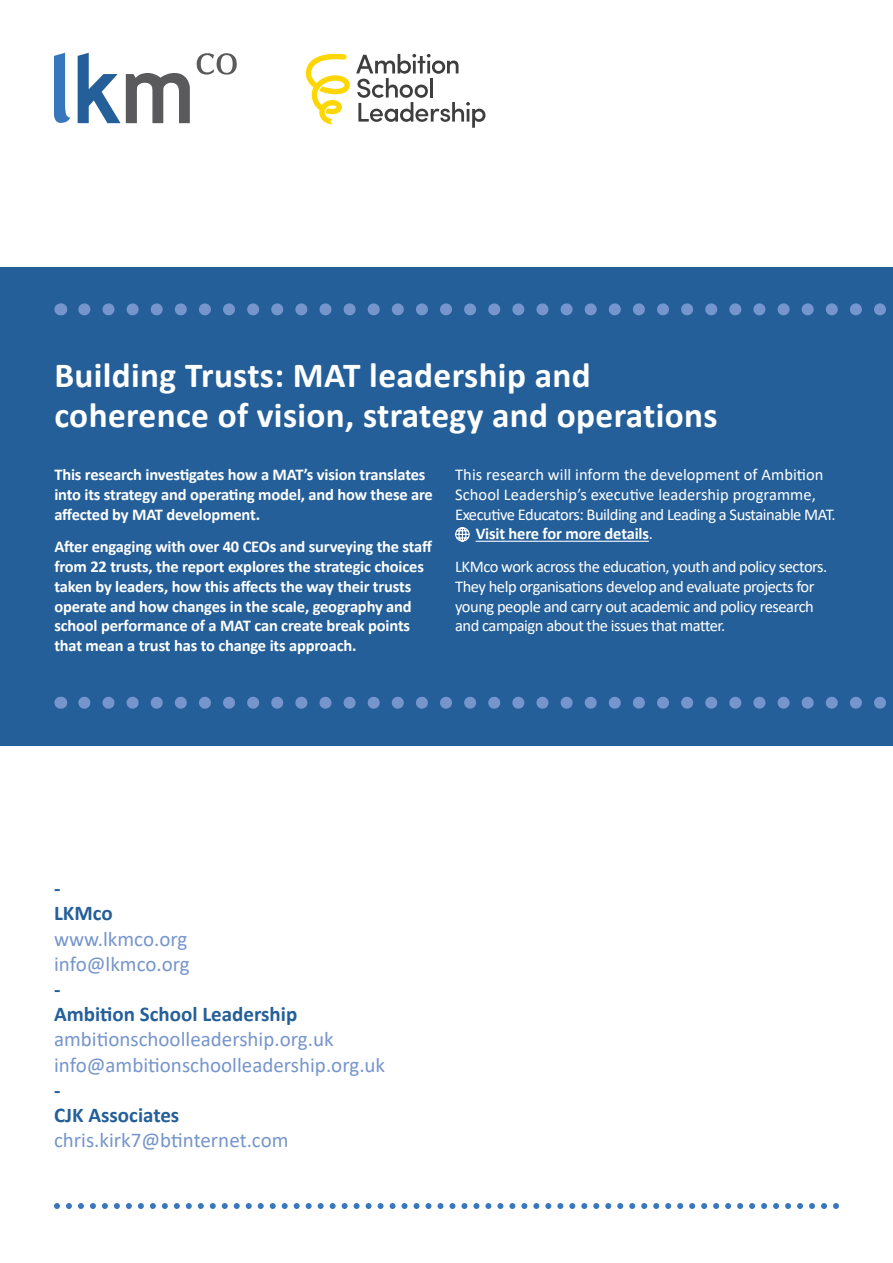
<style>
.page{position:relative;width:893px;height:1263px;background:#fff}
.page>*{position:absolute;margin:0;border:0;box-sizing:border-box;transform-origin:0 0}
.t1{font:700 35.4px/39.9px "Calibri";letter-spacing:.01em;color:#fff}
.t2{font:21px/25.2px "Calibri";color:#7695cc}
.t3{font:700 21px/25.2px "Calibri";color:#245f99}
.t4{font:700 16.5px/19.8px "Calibri";letter-spacing:-.01em;color:#fff}
.t5{font:16.5px/19.8px "Calibri";letter-spacing:-.03em;color:#fff}
.t6{font:16.5px "Calibri";letter-spacing:.005em;color:#fff}
.s1{font-weight:400}
</style>
<div class="page">
<div style="left:0;top:267px;width:893px;height:478px;background:#245f99"></div>
<svg style="left:306px;top:53px;width:44px;height:71px"></svg>
<svg style="left:356px;top:54px;width:129px;height:74px"></svg>
<svg style="left:84px;top:303px;width:802px;height:12px"></svg>
<svg style="left:60px;top:303px;width:1px;height:12px"></svg>
<svg style="left:84px;top:697px;width:802px;height:12px"></svg>
<svg style="left:60px;top:697px;width:1px;height:12px"></svg>
<svg style="left:54px;top:1203px;width:6px;height:6px"></svg>
<svg style="left:342px;top:1203px;width:6px;height:6px"></svg>
<svg style="left:198px;top:1203px;width:6px;height:6px"></svg>
<svg style="left:485px;top:1203px;width:6px;height:6px"></svg>
<svg style="left:653px;top:1203px;width:6px;height:6px"></svg>
<svg style="left:126px;top:1203px;width:6px;height:6px"></svg>
<svg style="left:414px;top:1203px;width:5px;height:6px"></svg>
<svg style="left:270px;top:1203px;width:6px;height:6px"></svg>
<svg style="left:557px;top:1203px;width:6px;height:6px"></svg>
<svg style="left:725px;top:1203px;width:6px;height:6px"></svg>
<svg style="left:90px;top:1203px;width:6px;height:6px"></svg>
<svg style="left:378px;top:1203px;width:6px;height:6px"></svg>
<svg style="left:234px;top:1203px;width:6px;height:6px"></svg>
<svg style="left:521px;top:1203px;width:6px;height:6px"></svg>
<svg style="left:689px;top:1203px;width:6px;height:6px"></svg>
<svg style="left:162px;top:1203px;width:6px;height:6px"></svg>
<svg style="left:449px;top:1203px;width:6px;height:6px"></svg>
<svg style="left:306px;top:1203px;width:6px;height:6px"></svg>
<svg style="left:593px;top:1203px;width:6px;height:6px"></svg>
<svg style="left:761px;top:1203px;width:6px;height:6px"></svg>
<svg style="left:797px;top:1203px;width:6px;height:6px"></svg>
<svg style="left:78px;top:1203px;width:6px;height:6px"></svg>
<svg style="left:366px;top:1203px;width:6px;height:6px"></svg>
<svg style="left:222px;top:1203px;width:6px;height:6px"></svg>
<svg style="left:509px;top:1203px;width:6px;height:6px"></svg>
<svg style="left:677px;top:1203px;width:6px;height:6px"></svg>
<svg style="left:150px;top:1203px;width:6px;height:6px"></svg>
<svg style="left:437px;top:1203px;width:6px;height:6px"></svg>
<svg style="left:294px;top:1203px;width:6px;height:6px"></svg>
<svg style="left:581px;top:1203px;width:6px;height:6px"></svg>
<svg style="left:749px;top:1203px;width:6px;height:6px"></svg>
<svg style="left:114px;top:1203px;width:6px;height:6px"></svg>
<svg style="left:402px;top:1203px;width:5px;height:6px"></svg>
<svg style="left:258px;top:1203px;width:6px;height:6px"></svg>
<svg style="left:545px;top:1203px;width:6px;height:6px"></svg>
<svg style="left:713px;top:1203px;width:6px;height:6px"></svg>
<svg style="left:186px;top:1203px;width:6px;height:6px"></svg>
<svg style="left:473px;top:1203px;width:6px;height:6px"></svg>
<svg style="left:641px;top:1203px;width:6px;height:6px"></svg>
<svg style="left:330px;top:1203px;width:6px;height:6px"></svg>
<svg style="left:617px;top:1203px;width:6px;height:6px"></svg>
<svg style="left:785px;top:1203px;width:6px;height:6px"></svg>
<svg style="left:821px;top:1203px;width:6px;height:6px"></svg>
<svg style="left:66px;top:1203px;width:6px;height:6px"></svg>
<svg style="left:354px;top:1203px;width:6px;height:6px"></svg>
<svg style="left:210px;top:1203px;width:6px;height:6px"></svg>
<svg style="left:497px;top:1203px;width:6px;height:6px"></svg>
<svg style="left:665px;top:1203px;width:6px;height:6px"></svg>
<svg style="left:138px;top:1203px;width:6px;height:6px"></svg>
<svg style="left:426px;top:1203px;width:5px;height:6px"></svg>
<svg style="left:282px;top:1203px;width:6px;height:6px"></svg>
<svg style="left:569px;top:1203px;width:6px;height:6px"></svg>
<svg style="left:737px;top:1203px;width:6px;height:6px"></svg>
<svg style="left:102px;top:1203px;width:6px;height:6px"></svg>
<svg style="left:390px;top:1203px;width:6px;height:6px"></svg>
<svg style="left:246px;top:1203px;width:6px;height:6px"></svg>
<svg style="left:533px;top:1203px;width:6px;height:6px"></svg>
<svg style="left:701px;top:1203px;width:6px;height:6px"></svg>
<svg style="left:174px;top:1203px;width:6px;height:6px"></svg>
<svg style="left:461px;top:1203px;width:6px;height:6px"></svg>
<svg style="left:629px;top:1203px;width:6px;height:6px"></svg>
<svg style="left:318px;top:1203px;width:6px;height:6px"></svg>
<svg style="left:605px;top:1203px;width:6px;height:6px"></svg>
<svg style="left:773px;top:1203px;width:6px;height:6px"></svg>
<svg style="left:809px;top:1203px;width:6px;height:6px"></svg>
<svg style="left:833px;top:1203px;width:6px;height:6px"></svg>
<svg style="left:54px;top:53px;width:16px;height:70px"></svg>
<svg style="left:197px;top:53px;width:40px;height:22px"></svg>
<svg style="left:78px;top:53px;width:112px;height:70px"></svg>
<hr style="left:476px;top:541px;width:173px;height:1px;background:#fff">
<svg style="left:455px;top:527px;width:15px;height:15px"></svg>
<h1 class="t1" style="left:54px;top:354px;width:665px">Building Trusts: MAT leadership and coherence of vision, strategy and operations</h1>
<p class="t4" style="left:54px;top:464px;width:380px">This research investigates how a MAT’s vision translates into its strategy and operating model, and how these are affected by MAT development.</p>
<p class="t4" style="left:54px;top:536px;width:379px">After engaging with over 40 CEOs and surveying the staff from 22 trusts, the report explores the strategic choices taken by leaders, how this affects the way their trusts operate and how changes in the scale, geography and school performance of a MAT can create break points that mean a trust has to change its approach.</p>
<p class="t6" style="left:455px;top:463px;width:370px">This research will inform the development of Ambition</p>
<p class="t6" style="left:455px;top:483px;width:362px">School Leadership’s executive leadership programme,</p>
<p class="t5" style="left:455px;top:504px;width:382px">Executive Educators: Building and Leading a Sustainable MAT.</p>
<p class="t4" style="left:476px;top:524px;width:179px">Visit here for more details<span class="s1">.</span></p>
<p class="t5" style="left:455px;top:556px;width:374px">LKMco work across the education, youth and policy sectors.<br>They help organisations develop and evaluate projects for young people and carry out academic and policy research and campaign about the issues that matter.</p>
<p class="t3" style="left:54px;top:875px;width:60px">-<br>LKMco</p>
<p class="t2" style="left:54px;top:925px;width:137px">www.lkmco.org info@lkmco.org</p>
<p class="t3" style="left:54px;top:976px;width:245px">-<br>Ambition School Leadership</p>
<p class="t2" style="left:54px;top:1026px;width:333px">ambitionschoolleadership.org.uk info@ambitionschoolleadership.org.uk</p>
<p class="t3" style="left:54px;top:1077px;width:127px">-<br>CJK Associates</p>
<p class="t2" style="left:54px;top:1127px;width:236px">chris.kirk7@btinternet.com</p>
</div>
